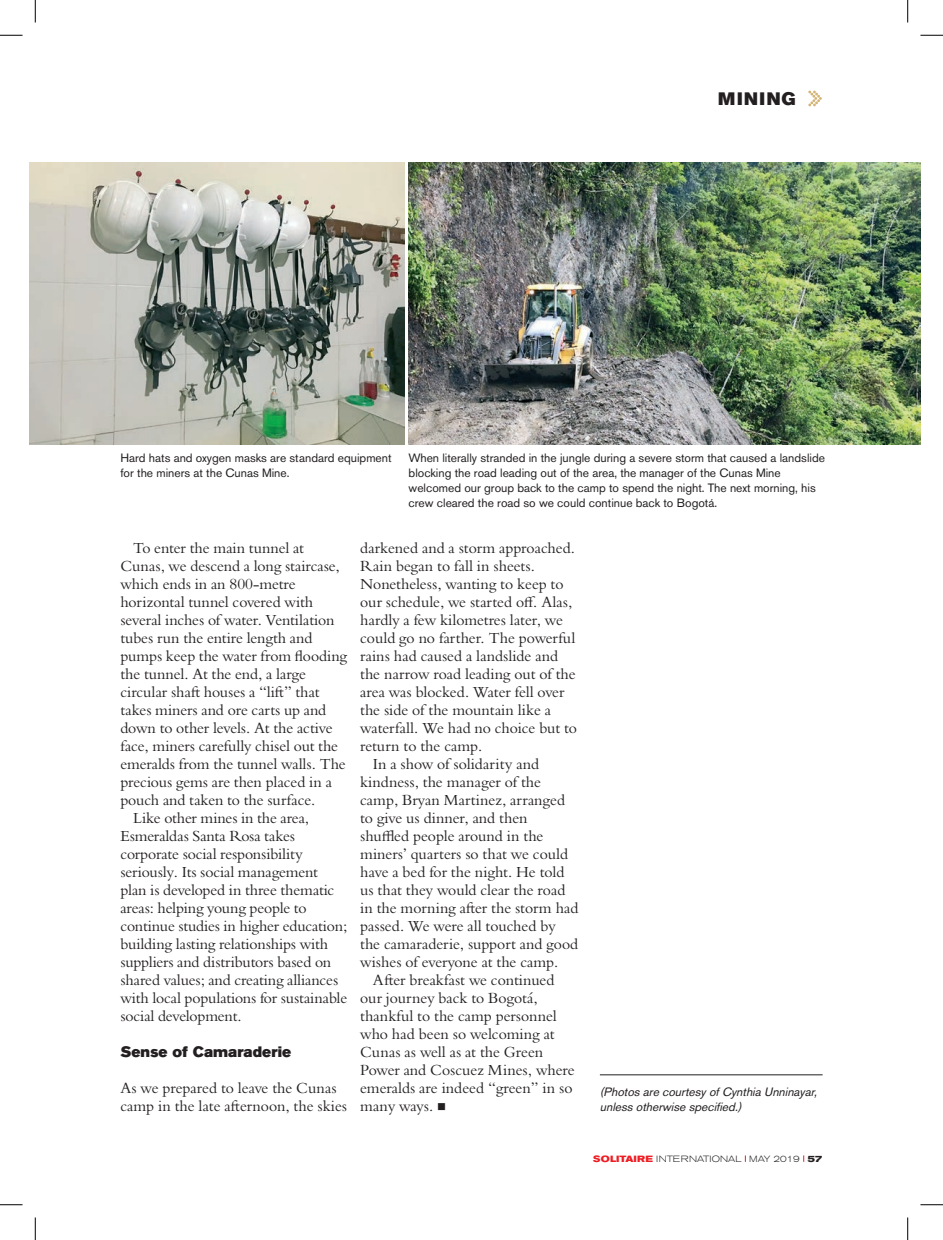
<style>
.page{position:relative;width:943px;height:1240px;background:#fff}
.page>*{position:absolute;margin:0;border:0;box-sizing:border-box;transform-origin:0 0}
.t1{font:17.85px "Akzidenz Grotesk BE Super";letter-spacing:.09em;color:#231f20}
.t2{font:15px/18px "Bergamo Std";letter-spacing:-.005em;color:#231f20}
.t3{font:15px "Akzidenz Grotesk BE Super";letter-spacing:.005em;color:#231f20}
.t4{font:12px/15px "Akzidenz Grotesk BE";color:#231f20}
.t5{font:italic 12px/15px "Akzidenz Grotesk BE";color:#231f20}
.t6{font:300 expanded 9px "Akzidenz Grotesk BE";color:#231f20}
.s1{font-weight:700;color:#ee1d23}
.s2{font-weight:700}
</style>
<div class="page">
<svg style="left:808px;top:91px;width:13px;height:15px"></svg>
<img style="left:29px;top:163px;width:375px;height:281px">
<img style="left:408px;top:163px;width:512px;height:281px">
<hr style="left:599px;top:1074px;width:223px;height:1px;background:#231f20">
<svg style="left:0;top:35px;width:22px;height:1px"></svg>
<svg style="left:920px;top:35px;width:22px;height:1px"></svg>
<svg style="left:0;top:1204px;width:22px;height:1px"></svg>
<svg style="left:920px;top:1204px;width:22px;height:1px"></svg>
<svg style="left:35px;top:0;width:1px;height:22px"></svg>
<svg style="left:35px;top:1217px;width:1px;height:23px"></svg>
<svg style="left:907px;top:0;width:1px;height:22px"></svg>
<svg style="left:907px;top:1217px;width:1px;height:23px"></svg>
<p class="t1" style="left:717px;top:89px;width:79px">MINING</p>
<p class="t4" style="left:120px;top:451px;width:273px">Hard hats and oxygen masks are standard equipment for the miners at the Cunas Mine.</p>
<p class="t4" style="left:408px;top:451px;width:418px">When literally stranded in the jungle during a severe storm that caused a landslide blocking the road leading out of the area, the manager of the Cunas Mine welcomed our group back to the camp to spend the night. The next morning, his crew cleared the road so we could continue back to Bogotá.</p>
<p class="t2" style="left:120px;top:539px;width:228px;text-indent:13px">To enter the main tunnel at<br>Cunas, we descend a long staircase, which ends in an 800-metre horizontal tunnel covered with several inches of water. Ventilation tubes run the entire length and pumps keep the water from flooding the tunnel. At the end, a large circular shaft houses a “lift” that takes miners and ore carts up and down to other levels. At the active face, miners carefully chisel out the emeralds from the tunnel walls. The precious gems are then placed in a pouch and taken to the surface.</p>
<p class="t2" style="left:120px;top:809px;width:228px;text-indent:13px">Like other mines in the area, Esmeraldas Santa Rosa takes corporate social responsibility seriously. Its social management plan is developed in three thematic areas: helping young people to continue studies in higher education; building lasting relationships with suppliers and distributors based on shared values; and creating alliances with local populations for sustainable social development.</p>
<p class="t3" style="left:120px;top:1043px;width:172px">Sense of Camaraderie</p>
<p class="t2" style="left:120px;top:1079px;width:228px">As we prepared to leave the Cunas camp in the late afternoon, the skies</p>
<p class="t2" style="left:360px;top:539px;width:218px">darkened and a storm approached.<br>Rain began to fall in sheets.<br>Nonetheless, wanting to keep to our schedule, we started off. Alas, hardly a few kilometres later, we could go no farther. The powerful rains had caused a landslide and the narrow road leading out of the area was blocked. Water fell over the side of the mountain like a waterfall. We had no choice but to return to the camp.</p>
<p class="t2" style="left:360px;top:755px;width:220px;text-indent:13px">In a show of solidarity and kindness, the manager of the camp, Bryan Martinez, arranged to give us dinner, and then shuffled people around in the miners’ quarters so that we could have a bed for the night. He told us that they would clear the road in the morning after the storm had passed. We were all touched by the camaraderie, support and good wishes of everyone at the camp.</p>
<p class="t2" style="left:360px;top:971px;width:216px;text-indent:13px">After breakfast we continued our journey back to Bogotá, thankful to the camp personnel who had been so welcoming at<br>Cunas as well as at the Green<br>Power and Coscuez Mines, where emeralds are indeed “green” in so many ways. ■</p>
<p class="t5" style="left:599px;top:1084px;width:221px">(Photos are courtesyofCynthia Unninayar, unless otherwise specified.)</p>
<p class="t6" style="left:593px;top:1153px;width:231px"><span class="s1">SOLITAIRE</span> INTERNATIONAL MAY 2019 <span class="s2">57</span></p>
</div>
